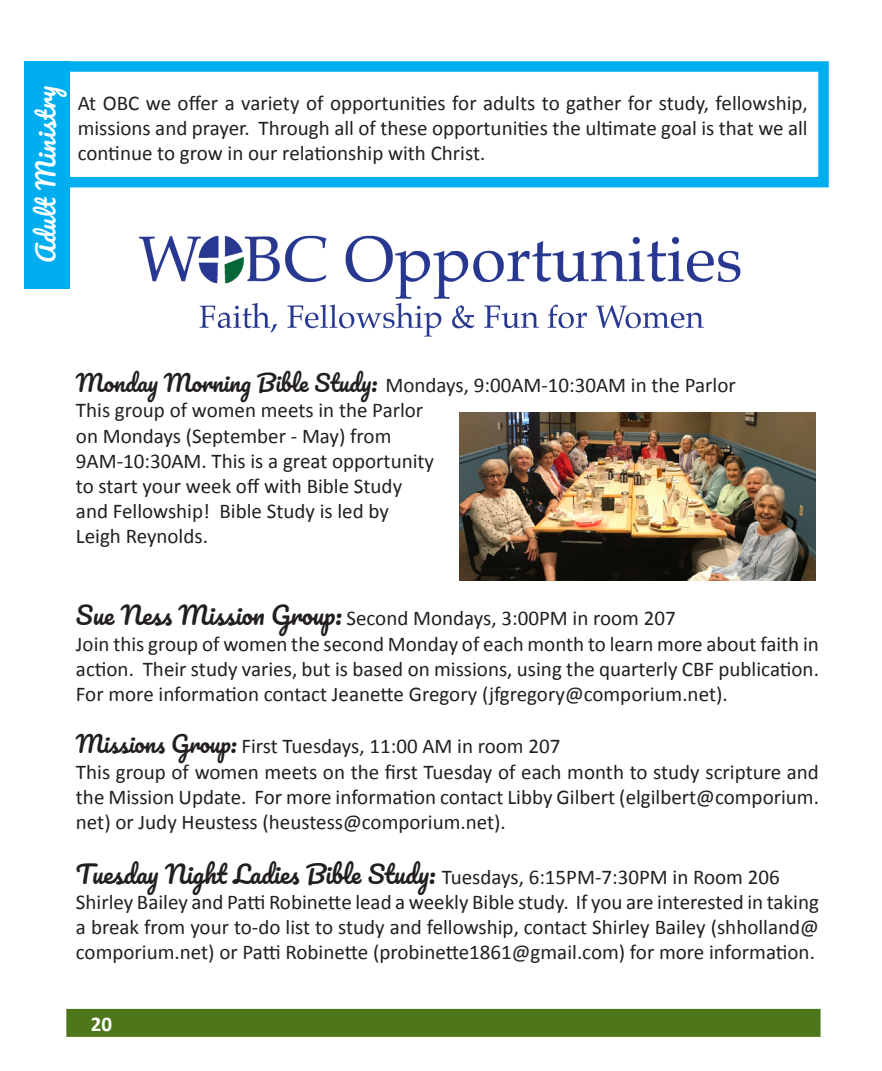
<style>
.page{position:relative;width:882px;height:1071px;background:#fff}
.page>*{position:absolute;margin:0;border:0;box-sizing:border-box;transform-origin:0 0}
.t1{font:24.5px "Pacifico";color:#fff}
.t2{font:21px/25.2px "Calibri";color:#231f20;text-align:justify}
.t3{font:700 21px "Calibri";color:#fff}
.s1{font-family:"Pacifico";font-size:22.75px}
.s2{font-family:"Pacifico";font-size:24.5px}
</style>
<div class="page">
<div style="left:66px;top:1009px;width:755px;height:28px;background:#4e771b;border:2px solid #4e771b"></div>
<div style="left:34px;top:61px;width:795px;height:126px;border:10px solid #00aeef"></div>
<div style="left:24px;top:61px;width:45px;height:227px;background:#00aeef"></div>
<img style="left:138px;top:235px;width:603px;height:102px">
<img style="left:460px;top:412px;width:355px;height:169px">
<p class="t1" style="left:33px;top:263px;width:179px;rotate:-90deg">Adult Ministry</p>
<p class="t2" style="left:78px;top:90px;width:732px">At OBC we offer a variety of opportunities for adults to gather for study, fellowship, missions and prayer. Through all of these opportunities the ultimate goal is that we all continue to grow in our relationship with Christ.</p>
<p class="t2" style="left:76px;top:373px;width:661px"><span class="s1">Monday Morning Bible Study:</span> Mondays, 9:00AM-10:30AM in the Parlor</p>
<p class="t2" style="left:76px;top:398px;width:360px;text-align:left">This group of women meets in the Parlor on Mondays (September - May) from 9AM-10:30AM. This is a great opportunity to start your week off with Bible Study and Fellowship! Bible Study is led by Leigh Reynolds.</p>
<p class="t2" style="left:76px;top:606px;width:601px"><span class="s2">Sue Ness Mission Group:</span> Second Mondays, 3:00PM in room 207</p>
<p class="t2" style="left:76px;top:631px;width:745px">Join this group of women the second Monday of each month to learn more about faith in action. Their study varies, but is based on missions, using the quarterly CBF publication.<br>For more information contact Jeanette Gregory (jfgregory@comporium.net).</p>
<p class="t2" style="left:76px;top:734px;width:486px"><span class="s1">Missions Group:</span> First Tuesdays, 11:00 AM in room 207</p>
<p class="t2" style="left:76px;top:759px;width:745px">This group of women meets on the first Tuesday of each month to study scripture and the Mission Update. For more information contact Libby Gilbert (elgilbert@comporium. net) or Judy Heustess (heustess@comporium.net).</p>
<p class="t2" style="left:76px;top:864px;width:705px"><span class="s2">Tuesday Night Ladies Bible Study:</span> Tuesdays, 6:15PM-7:30PM in Room 206</p>
<p class="t2" style="left:76px;top:889px;width:745px">Shirley Bailey and Patti Robinette lead a weekly Bible study. If you are interested in taking a break from your to-do list to study and fellowship, contact Shirley Bailey (shholland@ comporium.net) or Patti Robinette (probinette1861@gmail.com) for more information.</p>
<p class="t3" style="left:91px;top:1010px;width:23px">20</p>
</div>
